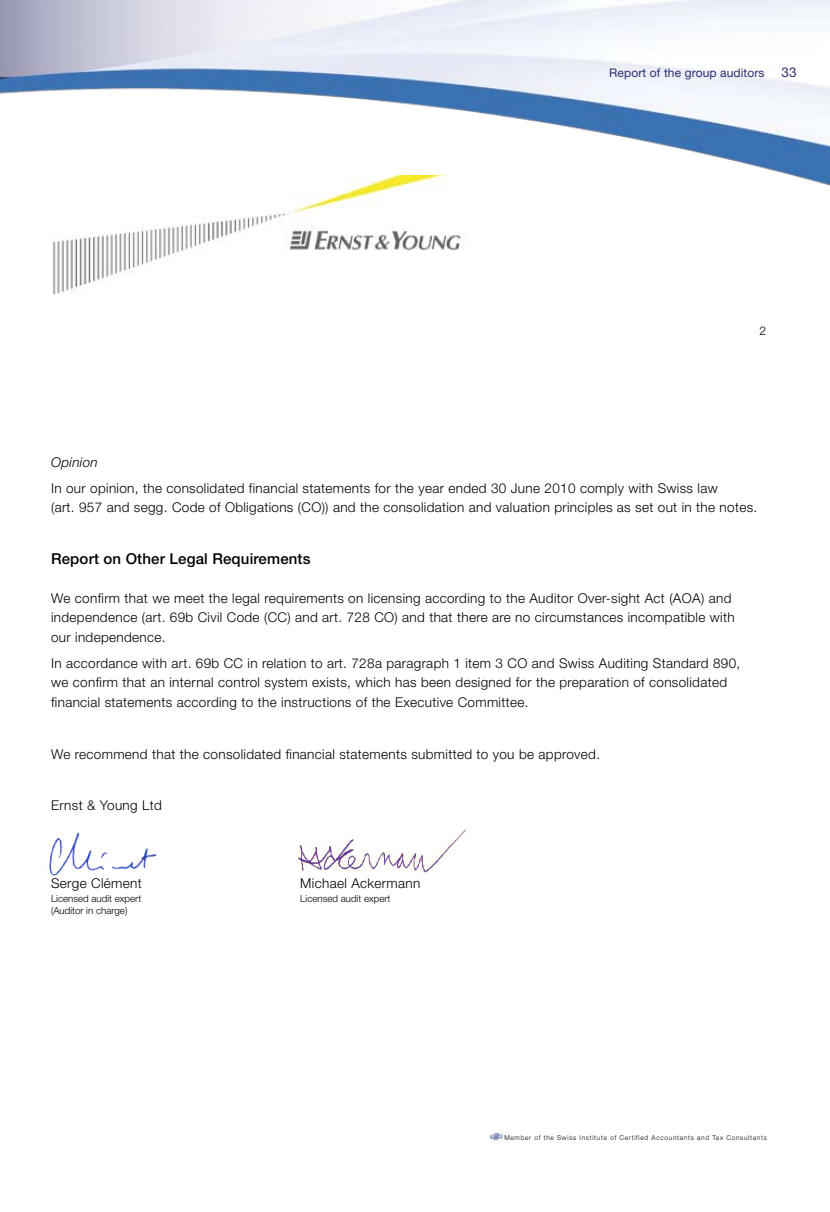
<style>
.page{position:relative;width:830px;height:1212px;background:#fff}
.page>*{position:absolute;margin:0;border:0;box-sizing:border-box;transform-origin:0 0}
.t1{font:500 15px "Helvetica Neue";letter-spacing:.01em;color:#000}
.t2{font:300 13.5px/19.5px "Helvetica Neue";letter-spacing:.025em;color:#000}
.t3{font:italic 300 13.5px "Helvetica Neue";letter-spacing:.025em;color:#000}
.t4{font:12px "Helvetica Neue";letter-spacing:.01em;color:#2c316f}
.t5{font:300 12px "Helvetica Neue";color:#000}
.t6{font:300 9.75px "Helvetica Neue";color:#000}
.t7{font:300 6.75px "Helvetica Neue";letter-spacing:.11em;color:#000;scale:.96 1}
.s1{font-size:13.5px}
</style>
<div class="page">
<img style="left:0;top:0;width:829px;height:186px">
<img style="left:49px;top:830px;width:109px;height:46px">
<img style="left:296px;top:828px;width:170px;height:46px">
<img style="left:51px;top:175px;width:458px;height:118px">
<img style="left:489px;top:1131px;width:15px;height:10px">
<p class="t4" style="left:609px;top:66px;width:189px">Report of the group auditors <span class="s1">33</span></p>
<p class="t5" style="left:759px;top:323px;width:8px">2</p>
<p class="t3" style="left:51px;top:454px;width:48px">Opinion</p>
<p class="t2" style="left:51px;top:478px;width:707px">In our opinion, the consolidated financial statements for the year ended 30 June 2010 comply with Swiss law<br>(art. 957 and segg. Code of Obligations (CO)) and the consolidation and valuation principles as set out in the notes.</p>
<p class="t1" style="left:51px;top:550px;width:261px">Report on Other Legal Requirements</p>
<p class="t2" style="left:51px;top:588px;width:684px">We confirm that we meet the legal requirements on licensing according to the Auditor Over-sight Act (AOA) and independence (art. 69b Civil Code (CC) and art. 728 CO) and that there are no circumstances incompatible with our independence.</p>
<p class="t2" style="left:51px;top:653px;width:690px">In accordance with art. 69b CC in relation to art. 728a paragraph 1 item 3 CO and Swiss Auditing Standard 890, we confirm that an internal control system exists, which has been designed for the preparation of consolidated financial statements according to the instructions of the Executive Committee.</p>
<p class="t2" style="left:51px;top:744px;width:550px">We recommend that the consolidated financial statements submitted to you be approved.</p>
<p class="t2" style="left:51px;top:795px;width:112px">Ernst &amp; Young Ltd</p>
<p class="t2" style="left:51px;top:873px;width:92px">Serge Clément</p>
<p class="t2" style="left:300px;top:873px;width:121px">Michael Ackermann</p>
<p class="t6" style="left:51px;top:892px;width:92px">Licensed audit expert</p>
<p class="t6" style="left:300px;top:892px;width:92px">Licensed audit expert</p>
<p class="t6" style="left:51px;top:904px;width:78px">(Auditor in charge)</p>
<p class="t7" style="left:504px;top:1133px;width:275px">Member of the Swiss Institute of Certified Accountants and Tax Consultants</p>
</div>
